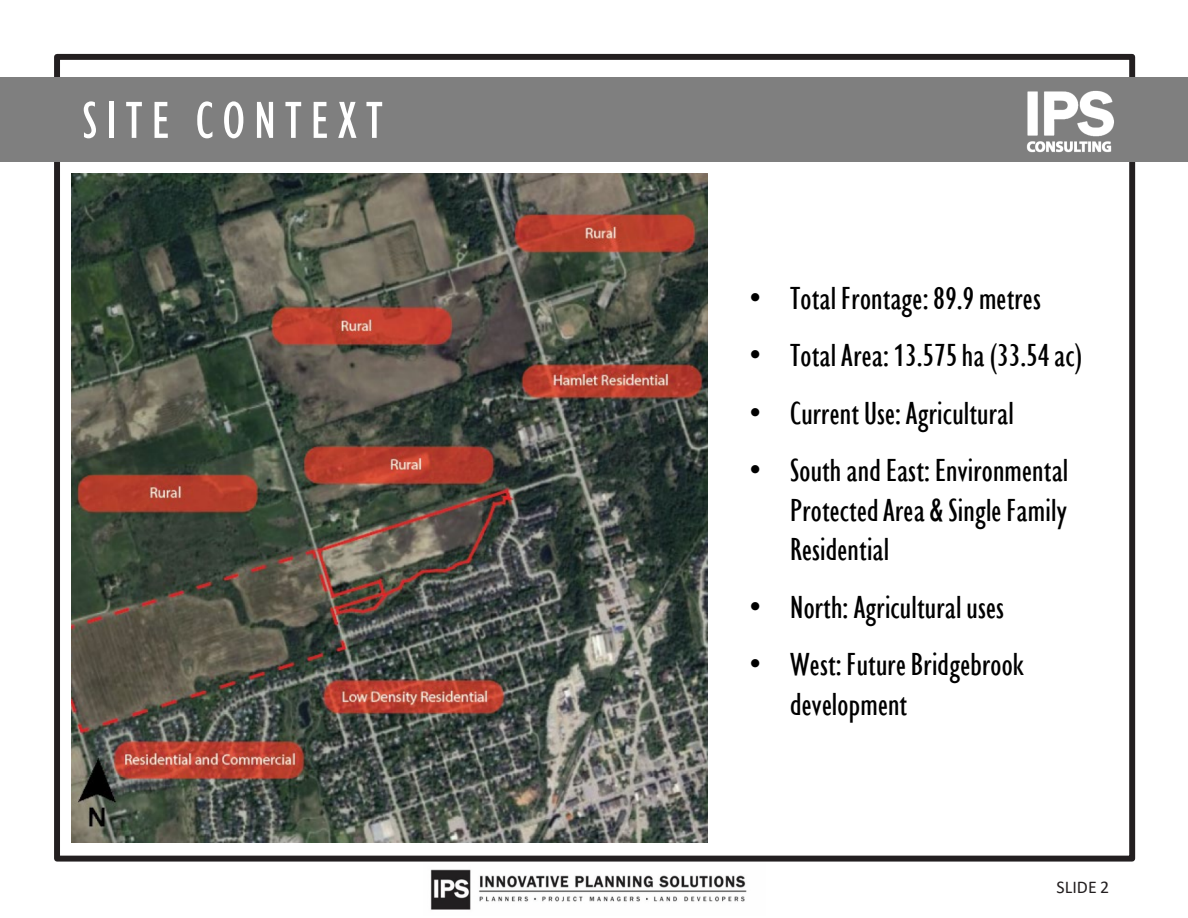
<style>
.page{position:relative;width:1188px;height:918px;background:#fff}
.page>*{position:absolute;margin:0;border:0;box-sizing:border-box;transform-origin:0 0}
.t1{font:condensed 53.85px "Gill Sans Nova";letter-spacing:.17em;color:#fff}
.t2{font:condensed 32.85px/39.6px "Gill Sans Nova";letter-spacing:.005em;color:#000;text-align:justify}
.t3{font:18px "Calibri";color:#231f20}
.s1{font-family:"Arial";font-stretch:normal}
</style>
<div class="page">
<div style="left:54px;top:54px;width:1081px;height:808px;border:6px solid #231f20"></div>
<div style="left:0;top:77px;width:973px;height:85px;background:#7f7f7f"></div>
<div style="left:973px;top:77px;width:215px;height:85px;background:#7f7f7f"></div>
<img style="left:1026px;top:69px;width:110px;height:84px">
<img style="left:72px;top:174px;width:635px;height:669px">
<img style="left:430px;top:869px;width:317px;height:41px">
<p class="t1" style="left:82px;top:84px;width:302px">SITE CONTEXT</p>
<p class="t2" style="left:750px;top:277px;width:293px"><span class="s1">•</span> Total Frontage: 89.9 metres</p>
<p class="t2" style="left:750px;top:335px;width:334px"><span class="s1">•</span> Total Area: 13.575 ha (33.54 ac)</p>
<p class="t2" style="left:750px;top:392px;width:266px"><span class="s1">•</span> Current Use: Agricultural</p>
<p class="t2" style="left:790px;top:450px;width:280px;text-indent:-41px"><span class="s1">•</span> South and East: Environmental Protected Area &amp; Single Family Residential</p>
<p class="t2" style="left:750px;top:586px;width:256px"><span class="s1">•</span> North: Agricultural uses</p>
<p class="t2" style="left:790px;top:644px;width:235px;text-indent:-41px"><span class="s1">•</span> West: Future Bridgebrook development</p>
<p class="t3" style="left:1057px;top:876px;width:54px">SLIDE 2</p>
</div>
